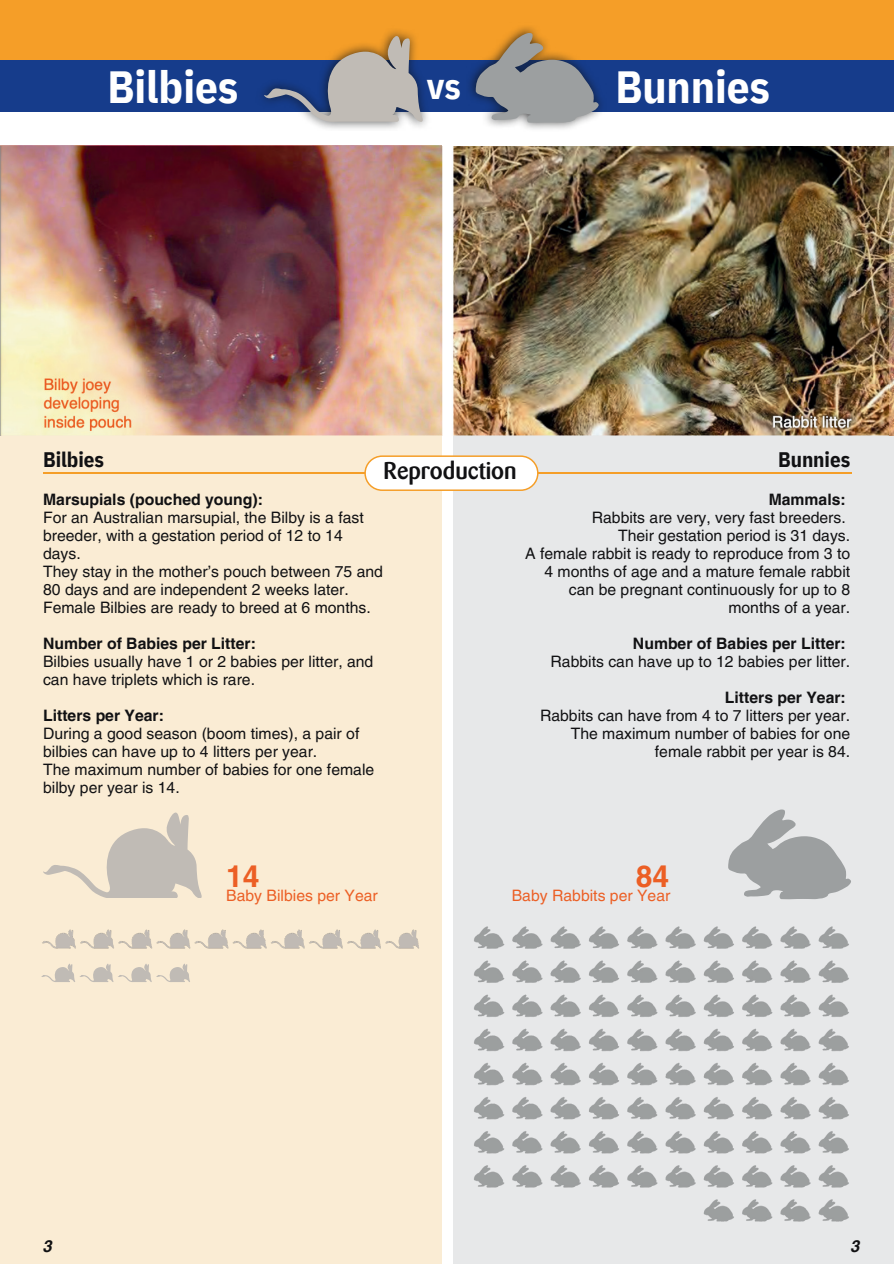
<style>
.page{position:relative;width:894px;height:1264px;background:#fff}
.page>*{position:absolute;margin:0;border:0;box-sizing:border-box;transform-origin:0 0}
.t1{font:700 45px "IBM Plex Sans Cond";color:#fff}
.t2{font:700 36px "IBM Plex Sans Cond";color:#fff}
.t3{font:700 30px "Helvetica LT Pro";color:#ec5f25}
.t4{font:500 24px "Barmeno";color:#111113}
.t5{font:700 21px "IBM Plex Sans Cond";color:#111113}
.t6{font:italic 700 16.5px "Helvetica LT Pro";color:#111113}
.t7{font:15.75px/18px "Helvetica LT Pro";color:#111113}
.t8{font:700 15.75px "Helvetica LT Pro";color:#111113}
.t9{font:15.75px "Helvetica LT Pro";color:#ec5f25}
</style>
<div class="page">
<div style="left:0;top:0;width:893px;height:60px;background:#f59e28"></div>
<div style="left:0;top:60px;width:893px;height:51px;background:#163c8b"></div>
<img style="left:255px;top:30px;width:177px;height:99px">
<svg style="left:264px;top:36px;width:158px;height:86px"></svg>
<img style="left:466px;top:27px;width:140px;height:102px">
<div style="left:0;top:159px;width:441px;height:1104px;background:#faecd4"></div>
<div style="left:453px;top:159px;width:440px;height:1104px;background:#e7e8e9"></div>
<svg style="left:475px;top:33px;width:123px;height:90px"></svg>
<hr style="left:43px;top:472px;width:808px;height:2px;background:#f59e28">
<svg style="left:364px;top:455px;width:174px;height:36px;background:#fdf4e9"></svg>
<svg style="left:43px;top:812px;width:158px;height:86px"></svg>
<svg style="left:41px;top:963px;width:149px;height:19px"></svg>
<img style="left:42px;top:929px;width:377px;height:20px">
<svg style="left:728px;top:809px;width:123px;height:90px"></svg>
<img style="left:474px;top:926px;width:375px;height:296px">
<img style="left:0;top:146px;width:888px;height:289px">
<h1 class="t1" style="left:107px;top:52px;width:132px">Bilbies</h1>
<h2 class="t2" style="left:427px;top:58px;width:35px">vs</h2>
<h1 class="t1" style="left:615px;top:52px;width:156px">Bunnies</h1>
<h3 class="t5" style="left:43px;top:443px;width:62px">Bilbies</h3>
<p class="t8" style="left:43px;top:490px;width:221px">Marsupials (pouched young):</p>
<p class="t7" style="left:43px;top:508px;width:341px">For an Australian marsupial, the Bilby is a fast breeder, with a gestation period of 12 to 14 days.<br>They stay in the mother’s pouch between 75 and 80 days and are independent 2 weeks later.<br>Female Bilbies are ready to breed at 6 months.</p>
<p class="t8" style="left:43px;top:634px;width:214px">Number of Babies per Litter:</p>
<p class="t7" style="left:43px;top:652px;width:332px">Bilbies usually have 1 or 2 babies per litter, and can have triplets which is rare.</p>
<p class="t8" style="left:43px;top:706px;width:122px">Litters per Year:</p>
<p class="t7" style="left:43px;top:724px;width:332px">During a good season (boom times), a pair of bilbies can have up to 4 litters per year.<br>The maximum number of babies for one female bilby per year is 14.</p>
<h3 class="t4" style="left:383px;top:456px;width:134px">Reproduction</h3>
<h3 class="t5" style="left:777px;top:443px;width:74px">Bunnies</h3>
<p class="t8" style="left:768px;top:490px;width:79px">Mammals:</p>
<p class="t7" style="left:525px;top:508px;width:326px;text-align:right">Rabbits are very, very fast breeders.<br>Their gestation period is 31 days.<br>A female rabbit is ready to reproduce from 3 to 4 months of age and a mature female rabbit can be pregnant continuously for up to 8 months of a year.</p>
<p class="t8" style="left:632px;top:634px;width:214px">Number of Babies per Litter:</p>
<p class="t7" style="left:550px;top:652px;width:301px">Rabbits can have up to 12 babies per litter.</p>
<p class="t8" style="left:724px;top:688px;width:122px">Litters per Year:</p>
<p class="t7" style="left:540px;top:706px;width:311px;text-align:right">Rabbits can have from 4 to 7 litters per year.<br>The maximum number of babies for one female rabbit per year is 84.</p>
<h3 class="t3" style="left:226px;top:858px;width:35px">14</h3>
<h3 class="t3" style="left:635px;top:858px;width:35px">84</h3>
<p class="t9" style="left:226px;top:886px;width:153px">Baby Bilbies per Year</p>
<p class="t9" style="left:511px;top:886px;width:160px">Baby Rabbits per Year</p>
<p class="t6" style="left:43px;top:1235px;width:11px">3</p>
<p class="t6" style="left:850px;top:1235px;width:11px">3</p>
</div>
